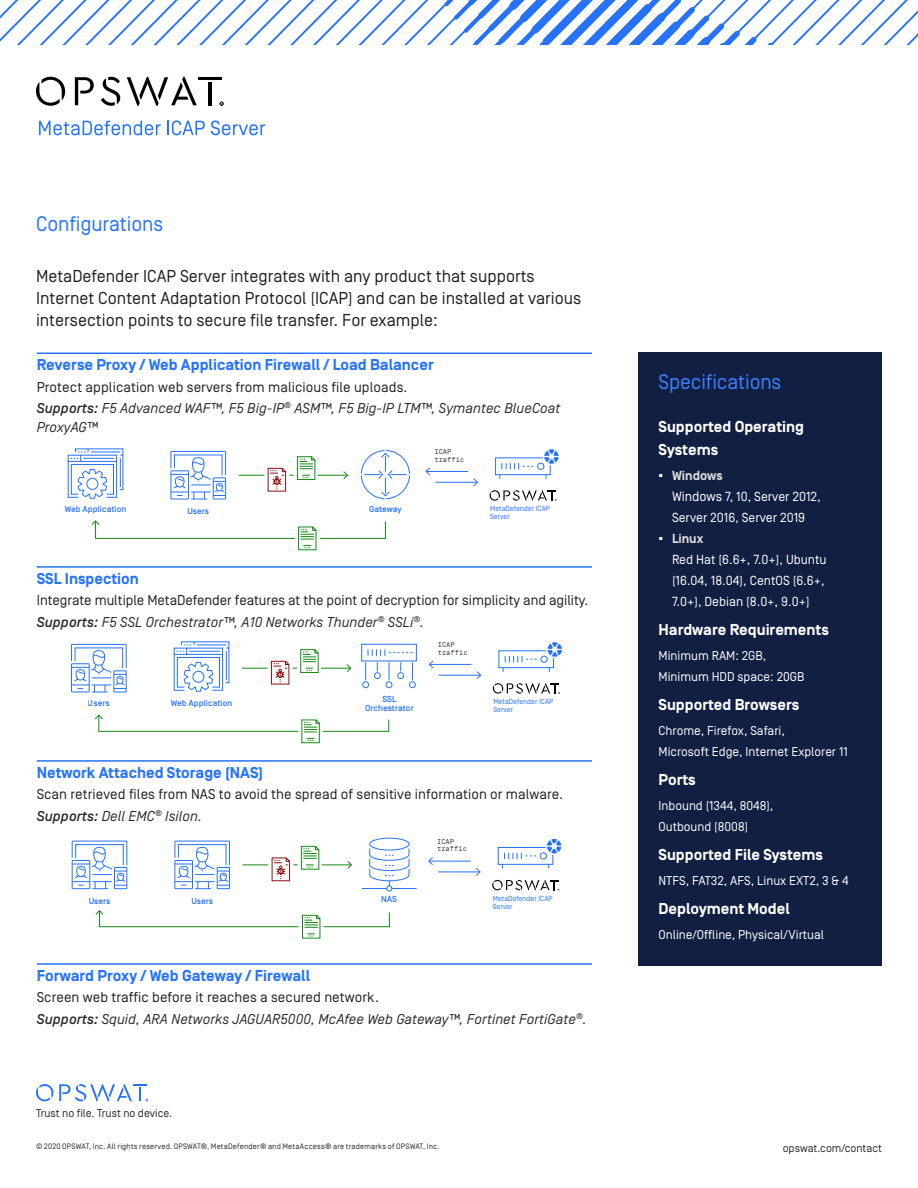
<style>
.page{position:relative;width:918px;height:1188px;background:#fff}
.page>*{position:absolute;margin:0;border:0;box-sizing:border-box;transform-origin:0 0}
.heading2{font:21px "Simplon Norm";letter-spacing:-.005em;color:#2672fb}
.heading2-2{font:21px "Simplon Norm";letter-spacing:-.005em;color:#3c80fb}
.t1{font:17.25px/21.8px "Simplon Norm";color:#231f20}
.heading_sidebar_tabl{font:700 15.75px/23.1px "Simplon Norm";color:#fff}
.heading_rule{font:700 15.75px "Simplon Norm";color:#2673fa}
.heading_rule-2{font:700 15.75px "Simplon Norm";color:#2672fb}
.p3_small{font:14.25px "Simplon Norm";letter-spacing:.005em;color:#231f20}
.p3_small-2{font:italic 14.25px/18.8px "Simplon Norm";letter-spacing:.005em;color:#282828}
.t2{font:13.2px/21.1px "Simplon Norm";color:#fff}
.p2_sidebar_table{font:12.75px/21.1px "Simplon Norm";color:#fff}
.t3{font:11.25px "Simplon Norm";color:#282828}
.t4{font:500 8.7px/9.6px "Simplon Norm";color:#2672fa;text-align:center}
.t5{font:7.8px "Simplon Norm";letter-spacing:.025em;color:#282828}
.t6{font:7.35px/8.2px "Simplon Norm";color:#2672fa}
.t7{font:6.9px/7.8px "Simplon Mono";color:#231f20}
.s1{color:#2673fa}
.s2{font-weight:500}
.s3{font-family:"Arial";font-size:13.5px}
.s4{font-weight:700;color:#dadada}
.s5{font-size:13.5px}
</style>
<div class="page">
<svg style="left:0;top:0;width:918px;height:45px"></svg>
<svg style="left:36px;top:1084px;width:112px;height:17px"></svg>
<hr style="left:37px;top:353px;width:555px;height:1px;background:#2672fb">
<hr style="left:37px;top:566px;width:555px;height:2px;background:#2673fa">
<hr style="left:37px;top:760px;width:555px;height:2px;background:#2673fa">
<hr style="left:37px;top:963px;width:555px;height:2px;background:#2673fa">
<svg style="left:170px;top:450px;width:57px;height:50px"></svg>
<svg style="left:67px;top:448px;width:57px;height:51px"></svg>
<svg style="left:239px;top:456px;width:109px;height:36px"></svg>
<svg style="left:92px;top:520px;width:294px;height:31px"></svg>
<svg style="left:360px;top:450px;width:50px;height:50px"></svg>
<hr style="left:426px;top:471px;width:42px;height:1px;background:#2672fa">
<hr style="left:436px;top:482px;width:41px;height:1px;background:#2672fa">
<svg style="left:473px;top:478px;width:5px;height:8px"></svg>
<svg style="left:425px;top:467px;width:6px;height:8px"></svg>
<svg style="left:490px;top:490px;width:67px;height:11px"></svg>
<div style="left:495px;top:457px;width:56px;height:18px;border:1px solid #2672fa"></div>
<svg style="left:501px;top:463px;width:32px;height:6px"></svg>
<div style="left:537px;top:463px;width:7px;height:7px;border:1px solid #2672fa;border-radius:50%"></div>
<div style="left:543px;top:448px;width:17px;height:17px;background:#fff;border-radius:50%"></div>
<svg style="left:544px;top:449px;width:15px;height:15px"></svg>
<hr style="left:430px;top:664px;width:41px;height:1px;background:#2672fa">
<hr style="left:439px;top:675px;width:41px;height:1px;background:#2672fa">
<svg style="left:477px;top:671px;width:5px;height:8px"></svg>
<svg style="left:429px;top:660px;width:41px;height:8px"></svg>
<svg style="left:71px;top:643px;width:56px;height:50px"></svg>
<svg style="left:173px;top:641px;width:57px;height:51px"></svg>
<hr style="left:321px;top:668px;width:30px;height:1px;background:#148b14">
<svg style="left:347px;top:664px;width:5px;height:8px"></svg>
<svg style="left:242px;top:649px;width:77px;height:36px"></svg>
<svg style="left:95px;top:714px;width:295px;height:30px"></svg>
<div style="left:361px;top:644px;width:56px;height:17px;border:1px solid #2672fa"></div>
<svg style="left:368px;top:650px;width:45px;height:6px"></svg>
<svg style="left:365px;top:662px;width:1px;height:18px"></svg>
<svg style="left:389px;top:662px;width:1px;height:18px"></svg>
<svg style="left:412px;top:662px;width:1px;height:18px"></svg>
<div style="left:374px;top:672px;width:7px;height:7px;border:1px solid #2672fa;border-radius:50%"></div>
<div style="left:397px;top:672px;width:7px;height:7px;border:1px solid #2672fa;border-radius:50%"></div>
<div style="left:362px;top:681px;width:7px;height:7px;border:1px solid #2672fa;border-radius:50%"></div>
<div style="left:386px;top:681px;width:6px;height:7px;border:1px solid #2672fa;border-radius:50%"></div>
<div style="left:409px;top:681px;width:7px;height:7px;border:1px solid #2672fa;border-radius:50%"></div>
<svg style="left:493px;top:683px;width:67px;height:11px"></svg>
<div style="left:498px;top:650px;width:56px;height:18px;border:1px solid #2672fa"></div>
<svg style="left:505px;top:656px;width:32px;height:6px"></svg>
<div style="left:540px;top:656px;width:8px;height:7px;border:1px solid #2672fa;border-radius:50%"></div>
<svg style="left:548px;top:642px;width:14px;height:15px"></svg>
<svg style="left:174px;top:840px;width:56px;height:49px"></svg>
<svg style="left:71px;top:840px;width:57px;height:49px"></svg>
<div style="left:386px;top:885px;width:6px;height:7px;border:1px solid #2672fa;border-radius:50%"></div>
<div style="left:369px;top:838px;width:41px;height:13px;border:1px solid #2672fa;border-radius:50%"></div>
<svg style="left:362px;top:847px;width:55px;height:42px"></svg>
<svg style="left:243px;top:845px;width:109px;height:37px"></svg>
<svg style="left:96px;top:910px;width:294px;height:29px"></svg>
<hr style="left:429px;top:861px;width:42px;height:1px;background:#2672fa">
<hr style="left:438px;top:871px;width:42px;height:1px;background:#2672fa">
<svg style="left:476px;top:868px;width:5px;height:8px"></svg>
<svg style="left:428px;top:857px;width:41px;height:8px"></svg>
<svg style="left:492px;top:880px;width:67px;height:10px"></svg>
<div style="left:498px;top:847px;width:55px;height:18px;border:1px solid #2672fa"></div>
<svg style="left:502px;top:853px;width:34px;height:16px"></svg>
<div style="left:540px;top:852px;width:7px;height:8px;border:1px solid #2672fa;border-radius:50%"></div>
<svg style="left:545px;top:838px;width:18px;height:17px"></svg>
<svg style="left:547px;top:839px;width:14px;height:14px"></svg>
<svg style="left:36px;top:77px;width:29px;height:29px"></svg>
<svg style="left:75px;top:77px;width:19px;height:28px"></svg>
<svg style="left:101px;top:77px;width:19px;height:29px"></svg>
<svg style="left:127px;top:77px;width:70px;height:29px"></svg>
<hr style="left:198px;top:77px;width:24px;height:3px;background:#000">
<hr style="left:208px;top:82px;width:4px;height:23px;background:#000">
<svg style="left:219px;top:101px;width:5px;height:5px"></svg>
<svg style="left:39px;top:121px;width:122px;height:14px"></svg>
<svg style="left:167px;top:120px;width:38px;height:15px"></svg>
<svg style="left:211px;top:120px;width:54px;height:15px"></svg>
<div style="left:638px;top:352px;width:244px;height:614px;background:#111f42"></div>
<p class="heading2" style="left:36px;top:212px;width:129px">Configurations</p>
<p class="t1" style="left:36px;top:266px;width:547px">MetaDefender ICAP Server integrates with any product that supports<br>Internet Content Adaptation Protocol (ICAP) and can be installed at various intersection points to secure file transfer. For example:</p>
<p class="heading_rule-2" style="left:37px;top:356px;width:399px">Reverse Proxy / Web Appli<span class="s1">cation Firewall / Loa</span>d Balancer</p>
<p class="p3_small" style="left:37px;top:379px;width:372px">Protect application web servers from malicious file uploads.</p>
<p class="p3_small-2" style="left:37px;top:399px;width:525px"><span class="s2">Supports:</span> F5 Advanced WAF™, F5 Big-IP<sup>®</sup> ASM™, F5 Big-IP LTM™, Symantec BlueCoat<br>ProxyAG™</p>
<p class="t4" style="left:65px;top:504px;width:63px">Web Application</p>
<p class="t4" style="left:187px;top:506px;width:23px">Users</p>
<p class="t4" style="left:369px;top:504px;width:34px">Gateway</p>
<p class="t7" style="left:434px;top:448px;width:31px">ICAP traffic</p>
<p class="t6" style="left:490px;top:505px;width:61px">MetaDefender ICAP<br>Server</p>
<p class="heading_rule" style="left:37px;top:570px;width:104px">SSL Inspection</p>
<p class="p3_small" style="left:37px;top:593px;width:553px">Integrate multiple MetaDefender features at the point of decryption for simplicity and agility.</p>
<p class="p3_small-2" style="left:37px;top:613px;width:389px"><span class="s2">Supports:</span> F5 SSL Orchestrator™, A10 Networks Thunder<sup>®</sup> SSLi<sup>®</sup>.</p>
<p class="t7" style="left:438px;top:641px;width:31px">ICAP traffic</p>
<p class="t4" style="left:88px;top:698px;width:23px">Users</p>
<p class="t4" style="left:171px;top:699px;width:63px">Web Application</p>
<p class="t4" style="left:365px;top:694px;width:50px">SSL<br>Orchestrator</p>
<p class="t6" style="left:493px;top:698px;width:61px">MetaDefender ICAP<br>Server</p>
<p class="heading_rule" style="left:37px;top:764px;width:228px">Network Attached Storage (NAS)</p>
<p class="p3_small" style="left:37px;top:787px;width:528px">Scan retrieved files from NAS to avoid the spread of sensitive information or malware.</p>
<p class="p3_small-2" style="left:37px;top:807px;width:167px"><span class="s2">Supports:</span> Dell EMC<sup>®</sup> Isilon.</p>
<p class="t4" style="left:89px;top:896px;width:23px">Users</p>
<p class="t4" style="left:191px;top:896px;width:23px">Users</p>
<p class="t4" style="left:381px;top:894px;width:17px">NAS</p>
<p class="t7" style="left:437px;top:837px;width:31px">ICAP traffic</p>
<p class="t6" style="left:493px;top:894px;width:61px">MetaDefender ICAP<br>Server</p>
<p class="heading_rule" style="left:37px;top:967px;width:275px">Forward Proxy / Web Gateway / Firewall</p>
<p class="p3_small" style="left:37px;top:990px;width:344px">Screen web traffic before it reaches a secured network.</p>
<p class="p3_small-2" style="left:37px;top:1010px;width:552px"><span class="s2">Supports:</span> Squid, ARA Networks JAGUAR5000, McAfee Web Gateway™, Fortinet FortiGate<sup>®</sup>.</p>
<p class="heading2-2" style="left:659px;top:371px;width:124px">Specifications</p>
<p class="heading_sidebar_tabl" style="left:659px;top:415px;width:147px">Supported Operating<br>Systems</p>
<p class="t2" style="left:672px;top:465px;width:150px;text-indent:-14px"><span class="s3">▪</span> <span class="s4">Windows<br></span><span class="s5">Windows</span> 7, 10, Server 2012,<br>Server 2016, Server 2019</p>
<p class="t2" style="left:672px;top:528px;width:156px;text-indent:-14px"><span class="s3">▪</span> <span class="s4">Linux<br></span>Red Hat (6.6+, 7.0+), Ubuntu (16.04, 18.04), CentOS (6.6+,<br>7.0+), Debian (8.0+, 9.0+)</p>
<p class="heading_sidebar_tabl" style="left:659px;top:619px;width:172px">Hardware Requirements</p>
<p class="p2_sidebar_table" style="left:659px;top:645px;width:147px">Minimum RAM: 2GB,<br>Minimum HDD space: 20GB</p>
<p class="heading_sidebar_tabl" style="left:659px;top:694px;width:142px">Supported Browsers</p>
<p class="p2_sidebar_table" style="left:659px;top:720px;width:191px">Chrome, Firefox, Safari,<br>Microsoft Edge, Internet Explorer 11</p>
<p class="heading_sidebar_tabl" style="left:659px;top:769px;width:39px">Ports</p>
<p class="p2_sidebar_table" style="left:659px;top:795px;width:116px">Inbound (1344, 8048),<br>Outbound (8008)</p>
<p class="heading_sidebar_tabl" style="left:659px;top:844px;width:166px">Supported File Systems</p>
<p class="p2_sidebar_table" style="left:659px;top:870px;width:192px">NTFS, FAT32, AFS, Linux EXT2, 3 &amp; 4</p>
<p class="heading_sidebar_tabl" style="left:659px;top:898px;width:133px">Deployment Model</p>
<p class="p2_sidebar_table" style="left:659px;top:924px;width:167px">Online/Offline, Physical/Virtual</p>
<p class="t3" style="left:36px;top:1107px;width:138px">Trust no file. Trust no device.</p>
<p class="t5" style="left:36px;top:1143px;width:405px">© 2020 OPSWAT, Inc. All rights reserved. OPSWAT®, MetaDefender® and MetaAccess® are trademarks of OPSWAT, Inc.</p>
<p class="t3" style="left:783px;top:1142px;width:101px">opswat.com/contact</p>
</div>
